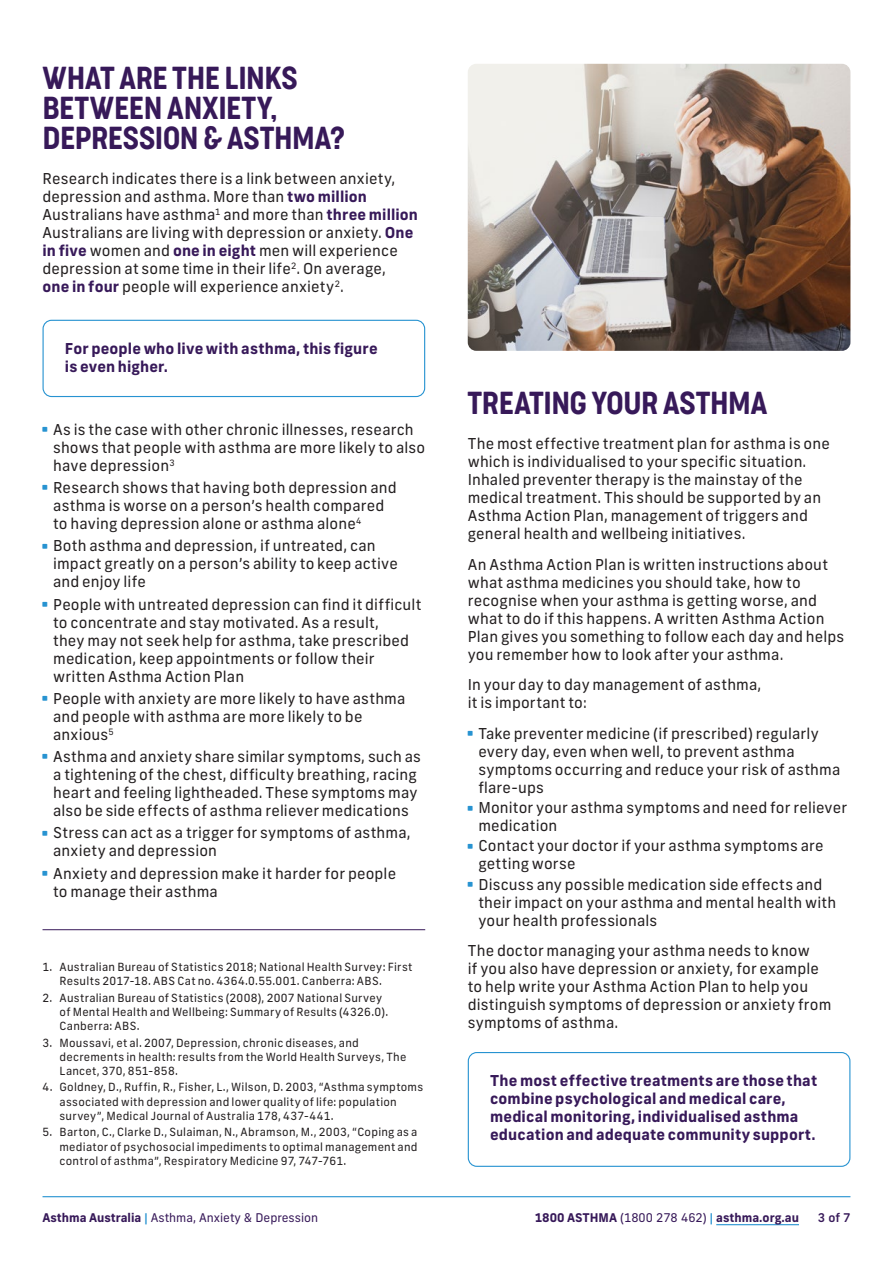
<style>
.page{position:relative;width:893px;height:1263px;background:#fff}
.page>*{position:absolute;margin:0;border:0;box-sizing:border-box;transform-origin:0 0}
.Heading_Purple_text{font:300 30px/30px "Cocogoose Condensed";letter-spacing:-.005em;color:#371959}
.Body_copy_10pt{font:15px/18px "New Frank";letter-spacing:.01em;color:#231f20}
.Body_copy_10pt-2{font:700 15px/18px "New Frank";letter-spacing:.01em;color:#371959}
.t1{font:12px "New Frank";color:#371959}
.t2{font:700 12px "New Frank";color:#371959}
.t3{font:500 12px "New Frank";color:#371959}
.t4{font:11.25px/14.2px "Frank New";letter-spacing:.025em;color:#231f20}
.s1{font-weight:700;color:#371959}
.s2{font-weight:700}
.s3{font-weight:500;color:#2793d1}
.s4{font-weight:400}
</style>
<div class="page">
<hr style="left:43px;top:1196px;width:807px;height:1px;background:#2793d1">
<hr style="left:716px;top:1224px;width:83px;height:1px;background:#2793d1">
<div style="left:43px;top:320px;width:382px;height:77px;border:1px solid #2793d1;border-radius:9px"></div>
<div style="left:468px;top:1052px;width:382px;height:115px;border:1px solid #2793d1;border-radius:9px"></div>
<img style="left:468px;top:64px;width:382px;height:287px">
<hr style="left:43px;top:929px;width:382px;height:1px;background:#371959">
<p class="Heading_Purple_text" style="left:43px;top:62px;width:304px">WHAT ARE THE LINKS<br>BETWEEN ANXIETY,<br>DEPRESSION &amp; ASTHMA?</p>
<p class="Body_copy_10pt" style="left:43px;top:169px;width:377px">Research indicates there is a link between anxiety, depression and asthma. More than <span class="s1">two million </span>Australians have asthma<sup>1</sup> and more than <span class="s1">three million </span>Australians are living with depression or anxiety. <span class="s1">One in five</span> women and <span class="s1">one in eight</span> men will experience depression at some time in their life<sup>2</sup>. On average,<br><span class="s1">one in four</span> people will experience anxiety<sup>2</sup>.</p>
<p class="Body_copy_10pt-2" style="left:65px;top:339px;width:314px">For people who live with asthma, this figure is even higher.</p>
<p class="Body_copy_10pt" style="left:53px;top:420px;width:374px">As is the case with other chronic illnesses, research shows that people with asthma are more likely to also have depression<sup>3</sup></p>
<p class="Body_copy_10pt" style="left:53px;top:479px;width:345px">Research shows that having both depression and asthma is worse on a person’s health compared to having depression alone or asthma alone<sup>4</sup></p>
<p class="Body_copy_10pt" style="left:53px;top:537px;width:346px">Both asthma and depression, if untreated, can impact greatly on a person’s ability to keep active and enjoy life</p>
<p class="Body_copy_10pt" style="left:53px;top:595px;width:370px">People with untreated depression can find it difficult to concentrate and stay motivated. As a result,<br>they may not seek help for asthma, take prescribed medication, keep appointments or follow their written Asthma Action Plan</p>
<p class="Body_copy_10pt" style="left:53px;top:689px;width:354px">People with anxiety are more likely to have asthma and people with asthma are more likely to be anxious<sup>5</sup></p>
<p class="Body_copy_10pt" style="left:53px;top:748px;width:369px">Asthma and anxiety share similar symptoms, such as a tightening of the chest, difficulty breathing, racing heart and feeling lightheaded. These symptoms may also be side effects of asthma reliever medications</p>
<p class="Body_copy_10pt" style="left:53px;top:824px;width:359px">Stress can act as a trigger for symptoms of asthma, anxiety and depression</p>
<p class="Body_copy_10pt" style="left:53px;top:864px;width:344px">Anxiety and depression make it harder for people to manage their asthma</p>
<p class="t4" style="left:60px;top:960px;width:354px;text-indent:-17px">1. Australian Bureau of Statistics 2018; National Health Survey: First<br>Results 2017-18. ABS Cat no. 4364.0.55.001. Canberra: ABS.</p>
<p class="t4" style="left:60px;top:990px;width:330px;text-indent:-17px">2. Australian Bureau of Statistics (2008), 2007 National Survey of Mental Health and Wellbeing: Summary of Results (4326.0).<br>Canberra: ABS.</p>
<p class="t4" style="left:60px;top:1035px;width:348px;text-indent:-17px">3. Moussavi, et al. 2007, Depression, chronic diseases, and decrements in health: results from the World Health Surveys, The<br>Lancet, 370, 851-858.</p>
<p class="t4" style="left:60px;top:1080px;width:365px;text-indent:-17px">4. Goldney, D., Ruffin, R., Fisher, L., Wilson, D. 2003, “Asthma symptoms associated with depression and lower quality of life: population survey”, Medical Journal of Australia 178, 437-441.</p>
<p class="t4" style="left:60px;top:1125px;width:360px;text-align:justify;text-indent:-17px">5. Barton, C., Clarke D., Sulaiman, N., Abramson, M., 2003, “Coping as a mediator of psychosocial impediments to optimal management and control of asthma”, Respiratory Medicine 97, 747-761.</p>
<p class="Heading_Purple_text" style="left:468px;top:388px;width:301px">TREATING YOUR ASTHMA</p>
<p class="Body_copy_10pt" style="left:468px;top:434px;width:364px">The most effective treatment plan for asthma is one which is individualised to your specific situation.<br>Inhaled preventer therapy is the mainstay of the medical treatment. This should be supported by an Asthma Action Plan, management of triggers and general health and wellbeing initiatives.</p>
<p class="Body_copy_10pt" style="left:468px;top:555px;width:378px">An Asthma Action Plan is written instructions about what asthma medicines you should take, how to recognise when your asthma is getting worse, and what to do if this happens. A written Asthma Action Plan gives you something to follow each day and helps you remember how to look after your asthma.</p>
<p class="Body_copy_10pt" style="left:468px;top:676px;width:295px">In your day to day management of asthma, it is important to:</p>
<p class="Body_copy_10pt" style="left:478px;top:725px;width:363px">Take preventer medicine (if prescribed) regularly every day, even when well, to prevent asthma symptoms occurring and reduce your risk of asthma flare-ups</p>
<p class="Body_copy_10pt" style="left:478px;top:799px;width:370px">Monitor your asthma symptoms and need for reliever medication</p>
<p class="Body_copy_10pt" style="left:478px;top:837px;width:347px">Contact your doctor if your asthma symptoms are getting worse</p>
<p class="Body_copy_10pt" style="left:478px;top:875px;width:359px">Discuss any possible medication side effects and their impact on your asthma and mental health with your health professionals</p>
<p class="Body_copy_10pt" style="left:468px;top:942px;width:365px">The doctor managing your asthma needs to know<br>if you also have depression or anxiety, for example to help write your Asthma Action Plan to help you distinguish symptoms of depression or anxiety from symptoms of asthma.</p>
<p class="Body_copy_10pt-2" style="left:490px;top:1071px;width:329px">The most effective treatments are those that combine psychological and medical care, medical monitoring, individualised asthma education and adequate community support.</p>
<p class="t1" style="left:43px;top:1210px;width:277px"><span class="s2">Asthma Australia</span> <span class="s3">|</span> Asthma, Anxiety &amp; Depression</p>
<p class="t2" style="left:535px;top:1210px;width:266px">1800 ASTHMA <span class="s4">(1800 278 462)</span> <span class="s3">|</span> asthma.org.au</p>
<p class="t3" style="left:818px;top:1210px;width:34px">3 of 7</p>
</div>
